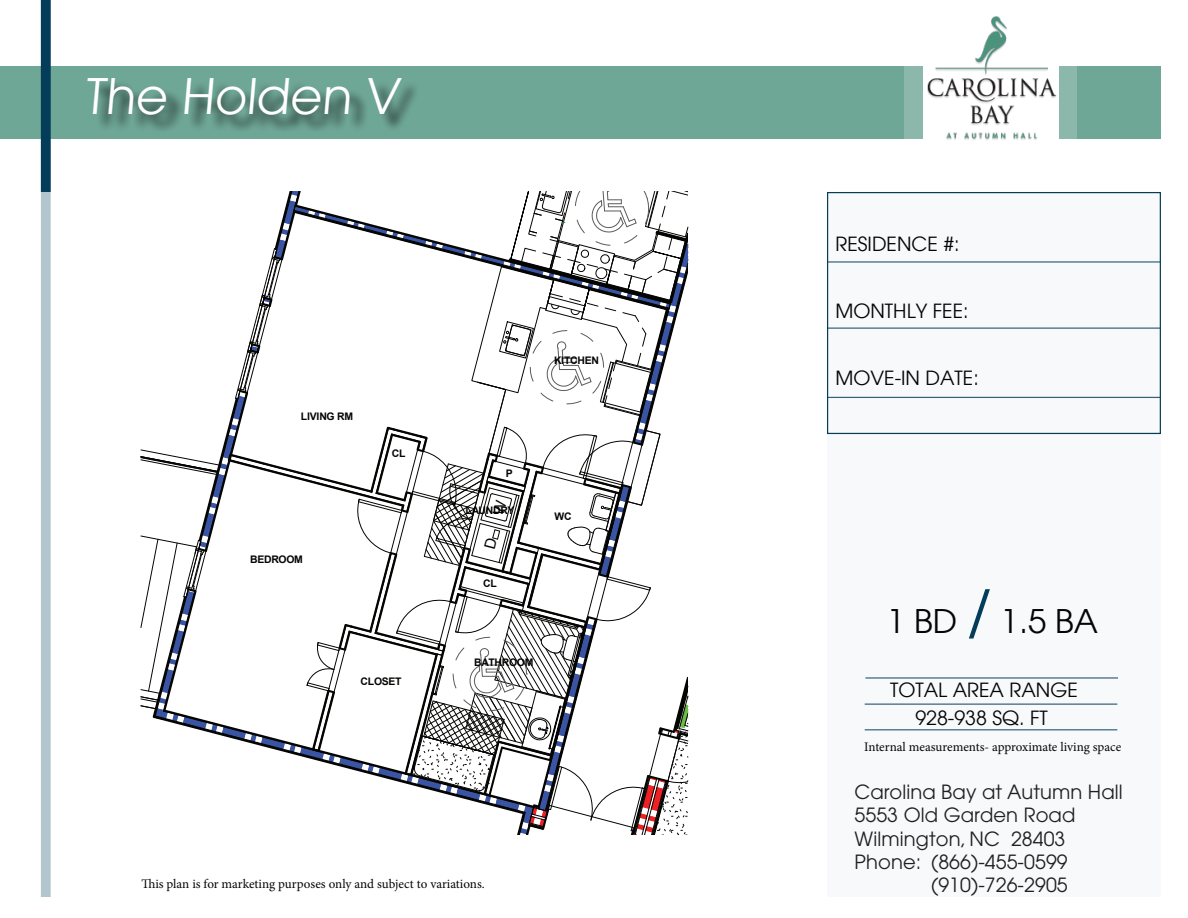
<style>
.page{position:relative;width:1188px;height:918px;background:#fff}
.page>*{position:absolute;margin:0;border:0;box-sizing:border-box;transform-origin:0 0}
.t1{font:48.9px "Avant Garde";color:#fff}
.t2{font:32.7px "Avant Garde";color:#040503}
.t3{font:30.3px "Arial";letter-spacing:-.005em;color:#040503}
.t4{font:19.65px "Avant Garde";color:#040503}
.t5{font:19.5px "Avant Garde";letter-spacing:.005em;color:#231f20}
.t6{font:13.05px "Minion Pro";letter-spacing:-.005em;color:#040503}
.t7{font:700 10.5px "Arial";letter-spacing:-.025em;color:#040503}
.s1{font-size:58.8px;color:#033d5a}
</style>
<div class="page">
<div style="left:0;top:66px;width:1161px;height:73px;background:#6fa796"></div>
<svg style="left:41px;top:0;width:10px;height:897px;background:#8da7b4"></svg>
<div style="left:905px;top:66px;width:172px;height:73px;background:#8bb8aa"></div>
<div style="left:923px;top:9px;width:136px;height:136px;background:#fff"></div>
<div style="left:90px;top:80px;width:331px;height:54px;background:#040503;opacity:.75"></div>
<img style="left:927px;top:16px;width:129px;height:124px">
<div style="left:827px;top:192px;width:334px;height:705px;background:#f8f9fa"></div>
<div style="left:827px;top:192px;width:334px;height:242px;border:1px solid #033d5a"></div>
<hr style="left:827px;top:261px;width:334px;height:2px;background:#033d5a">
<hr style="left:827px;top:328px;width:334px;height:1px;background:#033d5a">
<hr style="left:827px;top:397px;width:334px;height:1px;background:#033d5a">
<hr style="left:865px;top:677px;width:253px;height:2px;background:#033d5a">
<svg style="left:140px;top:191px;width:549px;height:644px"></svg>
<h1 class="t1" style="left:85px;top:67px;width:321px">The Holden V</h1>
<p class="t7" style="left:301px;top:409px;width:54px">LIVING RM</p>
<p class="t7" style="left:250px;top:553px;width:54px">BEDROOM</p>
<p class="t7" style="left:392px;top:447px;width:15px">CL</p>
<p class="t7" style="left:361px;top:674px;width:43px">CLOSET</p>
<p class="t7" style="left:554px;top:353px;width:47px">KITCHEN</p>
<p class="t7" style="left:506px;top:467px;width:8px">P</p>
<p class="t7" style="left:466px;top:504px;width:51px">LAUNDRY</p>
<p class="t7" style="left:483px;top:576px;width:15px">CL</p>
<p class="t7" style="left:555px;top:509px;width:19px">WC</p>
<p class="t7" style="left:474px;top:656px;width:61px">BATHROOM</p>
<h3 class="t3" style="left:150px;top:856px;width:237px">B3-240 - AREA D</h3>
<p class="t6" style="left:141px;top:875px;width:345px">This plan is for marketing purposes only and subject to variations.</p>
<h3 class="t4" style="left:835px;top:233px;width:126px">RESIDENCE #:</h3>
<h3 class="t4" style="left:835px;top:300px;width:135px">MONTHLY FEE:</h3>
<h3 class="t4" style="left:835px;top:366px;width:145px">MOVE-IN DATE:</h3>
<h2 class="t2" style="left:887px;top:601px;width:213px">1 BD <span class="s1">/</span> 1.5 BA</h2>
<h3 class="t4" style="left:890px;top:678px;width:189px">TOTAL AREA RANGE</h3>
<h3 class="t4" style="left:915px;top:706px;width:134px">928-938 SQ. FT</h3>
<p class="t6" style="left:864px;top:738px;width:259px">Internal measurements- approximate living space</p>
<h3 class="t5" style="left:855px;top:780px;width:270px">Carolina Bay at Autumn Hall</h3>
<h3 class="t5" style="left:855px;top:804px;width:222px">5553 Old Garden Road</h3>
<h3 class="t5" style="left:855px;top:827px;width:212px">Wilmington, NC 28403</h3>
<h3 class="t5" style="left:855px;top:850px;width:215px">Phone: (866)-455-0599</h3>
<h3 class="t5" style="left:931px;top:874px;width:138px">(910)-726-2905</h3>
</div>
